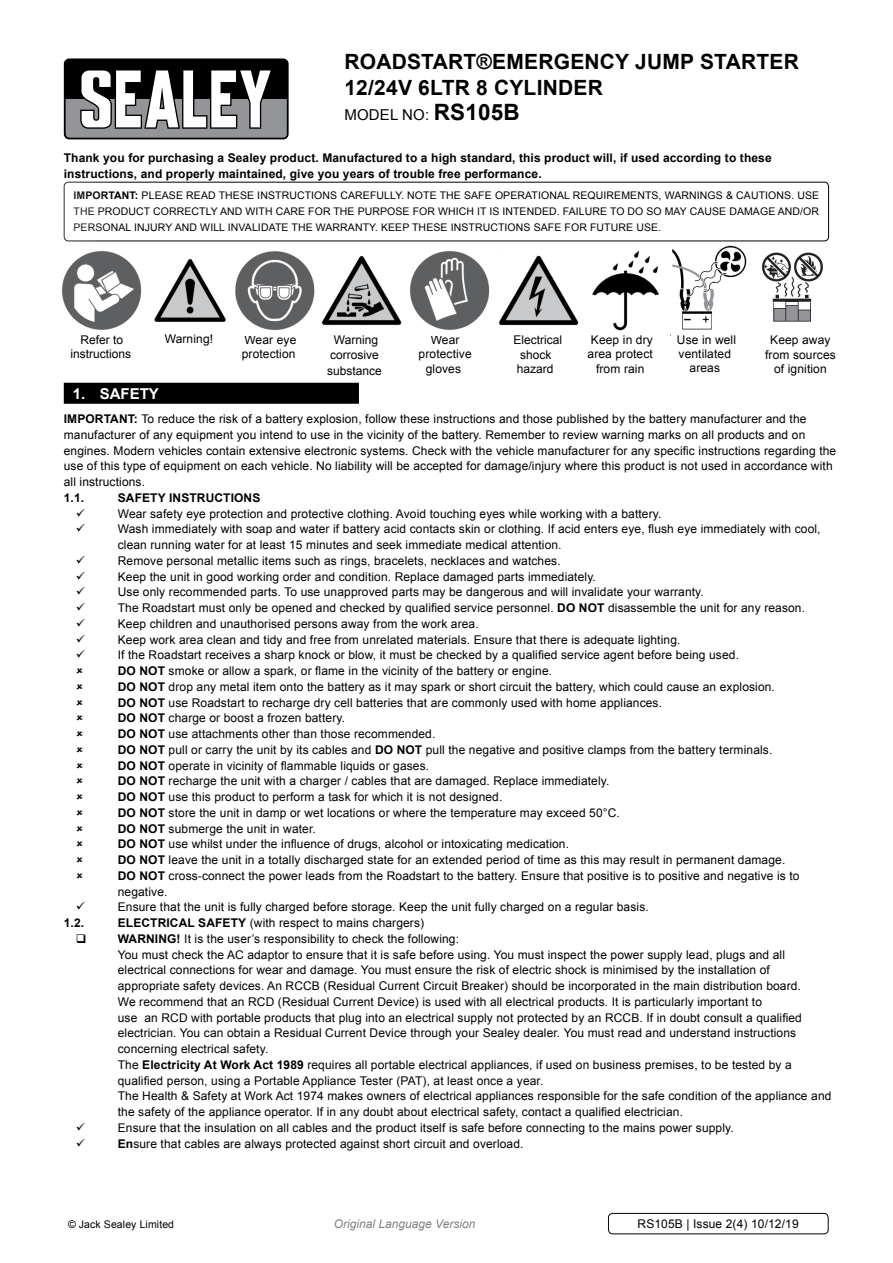
<style>
.page{position:relative;width:893px;height:1263px;background:#fff}
.page>*{position:absolute;margin:0;border:0;box-sizing:border-box;transform-origin:0 0}
.t1{font:700 21px/25.2px "Arial";letter-spacing:.01em;color:#000}
.t2{font:15px "Arial";letter-spacing:.01em;color:#000}
.t3{font:700 15px "Arial";color:#fff}
.t4{font:12px/15.8px "Arial";letter-spacing:.01em;color:#000}
.t5{font:700 12px/15.8px "Arial";letter-spacing:.01em;color:#000}
.t6{font:italic 12px "Arial";color:#808285}
.t7{font:10.5px/15.8px "Arial";letter-spacing:.01em;color:#000;text-align:justify}
.s1{font-weight:700;font-size:22.5px}
.s2{font-weight:700}
.s3{font-weight:400}
</style>
<div class="page">
<div style="left:64px;top:58px;width:225px;height:81px;background:#000;border-radius:5px"></div>
<svg style="left:66px;top:70px;width:221px;height:68px"></svg>
<div style="left:64px;top:182px;width:765px;height:59px;border:1px solid #000;border-radius:4px"></div>
<div style="left:64px;top:383px;width:295px;height:21px;background:#000"></div>
<div style="left:608px;top:1213px;width:220px;height:21px;border:1px solid #000;border-radius:4px"></div>
<img style="left:62px;top:251px;width:80px;height:79px">
<img style="left:410px;top:251px;width:169px;height:79px">
<img style="left:235px;top:251px;width:80px;height:79px">
<img style="left:321px;top:255px;width:81px;height:71px">
<img style="left:761px;top:252px;width:62px;height:70px">
<img style="left:592px;top:246px;width:155px;height:90px">
<img style="left:154px;top:259px;width:72px;height:63px">
<h1 class="t1" style="left:344px;top:50px;width:449px">Roadstart®emergency jump starter<br>12/24V 6ltr 8 cylinder</h1>
<p class="t2" style="left:344px;top:105px;width:177px">model no: <span class="s1">RS105B</span></p>
<p class="t5" style="left:64px;top:150px;width:709px">Thank you for purchasing a Sealey product. Manufactured to a high standard, this product will, if used according to these instructions, and properly maintained, give you years of trouble free performance.</p>
<p class="t7" style="left:74px;top:188px;width:747px"><span class="s2">IMPORTANT:</span> PLEASE READ THESE INSTRUCTIONS CAREFULLY. NOTE THE SAFE OPERATIONAL REQUIREMENTS, WARNINGS &amp; CAUTIONS. USE THE PRODUCT CORRECTLY AND WITH CARE FOR THE PURPOSE FOR WHICH IT IS INTENDED. FAILURE TO DO SO MAY CAUSE DAMAGE AND/OR PERSONAL INJURY AND WILL INVALIDATE THE WARRANTY. KEEP THESE INSTRUCTIONS SAFE FOR FUTURE USE.</p>
<p class="t4" style="left:165px;top:331px;width:50px">Warning!</p>
<p class="t4" style="left:677px;top:332px;width:61px;line-height:14.4px;text-align:center">Use in well ventilated areas</p>
<p class="t4" style="left:327px;top:332px;width:56px;text-align:center">Warning corrosive substance</p>
<p class="t4" style="left:765px;top:333px;width:72px;line-height:14.4px;text-align:center">Keep away from sources of ignition</p>
<p class="t4" style="left:587px;top:332px;width:67px;line-height:14.4px;text-align:center">Keep in dry area protect from rain</p>
<p class="t4" style="left:70px;top:333px;width:62px;line-height:14.4px;text-align:center">Refer to instructions</p>
<p class="t4" style="left:514px;top:333px;width:50px;line-height:14.4px">Electrical shock hazard</p>
<p class="t4" style="left:242px;top:333px;width:56px;line-height:14.4px">Wear eye protection</p>
<p class="t4" style="left:419px;top:333px;width:55px;line-height:14.4px;text-align:center">Wear protective gloves</p>
<p class="t3" style="left:73px;top:383px;width:88px">1. safety</p>
<p class="t5" style="left:64px;top:412px;width:14px">IMPO</p>
<p class="t5" style="left:95px;top:412px;width:18px">RTANT</p>
<p class="t4" style="left:64px;top:411px;width:774px;text-indent:70px"><span class="s2">:</span> To reduce the risk of a battery explosion, follow these instructions and those published by the battery manufacturer and the manufacturer of any equipment you intend to use in the vicinity of the battery. Remember to review warning marks on all products and on engines. Modern vehicles contain extensive electronic systems. Check with the vehicle manufacturer for any specific instructions regarding the use of this type of equipment on each vehicle. No liability will be accepted for damage/injury where this product is not used in accordance with all instructions.</p>
<p class="t5" style="left:64px;top:490px;width:22px">1.1.</p>
<p class="t5" style="left:118px;top:490px;width:9px">SAFETY</p>
<p class="t5" style="left:169px;top:490px;width:8px">INST</p>
<p class="t5" style="left:197px;top:490px;width:18px">RUCTIONS</p>
<p class="t4" style="left:118px;top:506px;width:704px">Wear safety eye protection and protective clothing. Avoid touching eyes while working with a battery.<br>Wash immediately with soap and water if battery acid contacts skin or clothing. If acid enters eye, flush eye immediately with cool, clean running water for at least 15 minutes and seek immediate medical attention.<br>Remove personal metallic items such as rings, bracelets, necklaces and watches.<br>Keep the unit in good working order and condition. Replace damaged parts immediately.<br>Use only recommended parts. To use unapproved parts may be dangerous and will invalidate your warranty.<br>The Roadstart must only be opened and checked by qualified service personnel. <span class="s2">DO NOT</span></p>
<p class="t4" style="left:608px;top:600px;width:198px">disassemble the unit for any reason.</p>
<p class="t4" style="left:118px;top:616px;width:623px">Keep children and unauthorised persons away from the work area.<br>Keep work area clean and tidy and free from unrelated materials. Ensure that there is adequate lighting.<br>If the Roadstart receives a sharp knock or blow, it must be checked by a qualified service agent before being used.</p>
<p class="t5" style="left:118px;top:663px;width:9px">DONOT</p>
<p class="t4" style="left:169px;top:663px;width:385px">smoke or allow a spark, or flame in the vicinity of the battery or engine.</p>
<p class="t5" style="left:118px;top:679px;width:31px">DO NOT</p>
<p class="t4" style="left:169px;top:679px;width:608px">drop any metal item onto the battery as it may spark or short circuit the battery, which could cause an explosion.</p>
<p class="t5" style="left:118px;top:695px;width:31px">DO NOT</p>
<p class="t4" style="left:169px;top:695px;width:495px">use Roadstart to recharge dry cell batteries that are commonly used with home appliances.</p>
<p class="t5" style="left:103px;top:711px;width:9px">DONOT</p>
<p class="t4" style="left:169px;top:710px;width:178px">charge or boost a frozen battery.</p>
<p class="t5" style="left:118px;top:726px;width:31px">DO NOT</p>
<p class="t4" style="left:169px;top:726px;width:268px">use attachments other than those recommended.</p>
<p class="t5" style="left:118px;top:742px;width:31px">DO NOT</p>
<p class="t4" style="left:169px;top:742px;width:605px">pull or carry the unit by its cables and <span class="s2">do not</span> pull the negative and positive clamps from the battery terminals.</p>
<p class="t5" style="left:118px;top:758px;width:31px">DO NOT</p>
<p class="t4" style="left:169px;top:758px;width:262px">operate in vicinity of flammable liquids or gases.</p>
<p class="t5" style="left:118px;top:774px;width:31px">DO NOT</p>
<p class="t4" style="left:169px;top:773px;width:442px">recharge the unit with a charger / cables that are damaged. Replace immediately.</p>
<p class="t5" style="left:118px;top:789px;width:31px">DO NOT</p>
<p class="t4" style="left:169px;top:789px;width:335px">use this product to perform a task for which it is not designed.</p>
<p class="t5" style="left:118px;top:805px;width:31px">DO NOT</p>
<p class="t4" style="left:169px;top:805px;width:453px">store the unit in damp or wet locations or where the temperature may exceed 50°C.</p>
<p class="t5" style="left:118px;top:821px;width:31px">DO NOT</p>
<p class="t4" style="left:169px;top:821px;width:149px">submerge the unit in water.</p>
<p class="t5" style="left:118px;top:837px;width:31px">DO NOT</p>
<p class="t4" style="left:169px;top:836px;width:402px">use whilst under the influence of drugs, alcohol or intoxicating medication.</p>
<p class="t5" style="left:118px;top:852px;width:31px">DO NOT</p>
<p class="t4" style="left:169px;top:852px;width:618px">leave the unit in a totally discharged state for an extended period of time as this may result in permanent damage.</p>
<p class="t5" style="left:103px;top:868px;width:46px"><span class="s3">-</span>DO NOT</p>
<p class="t4" style="left:169px;top:868px;width:632px">cross-connect the power leads from the Roadstart to the battery. Ensure that positive is to positive and negative is to</p>
<p class="t4" style="left:118px;top:884px;width:51px">negative.</p>
<p class="t4" style="left:103px;top:899px;width:9px">E</p>
<p class="t4" style="left:126px;top:899px;width:524px">nsure that the unit is fully charged before storage. Keep the unit fully charged on a regular basis.</p>
<p class="t5" style="left:64px;top:915px;width:38px">1.2. ELECT</p>
<p class="t5" style="left:158px;top:915px;width:17px">RICAL</p>
<p class="t5" style="left:198px;top:915px;width:9px">SAFETY</p>
<p class="t4" style="left:250px;top:915px;width:176px">(with respect to mains chargers)</p>
<p class="t5" style="left:118px;top:931px;width:37px">WARNING</p>
<p class="t4" style="left:118px;top:931px;width:715px;text-indent:59px"><span class="s2">!</span> It is the user’s responsibility to check the following:<br>You must check the AC adaptor to ensure that it is safe before using. You must inspect the power supply lead, plugs and all electrical connections for wear and damage. You must ensure the risk of electric shock is minimised by the installation of appropriate safety devices. An RCCB (Residual Current Circuit Breaker) should be incorporated in the main distribution board.<br>We recommend that an RCD (Residual Current Device) is used with all electrical products. It is particularly important to<br>use an RCD with portable products that plug into an electrical supply not protected by an RCCB. If in doubt consult a qualified electrician. You can obtain a Residual Current Device through your Sealey dealer. You must read and understand instructions concerning electrical safety.<br>The <span class="s2">Electricity At Work Act 1989</span> requires all portable electrical appliances, if used on business premises, to be tested by a qualified person, using a Portable Appliance Tester (PAT), at least once a year.<br>The Health &amp; Safety at Work Act 1974 makes owners of electrical appliances responsible for the safe condition of the appliance and the safety of the appliance operator. If in any doubt about electrical safety, contact a qualified electrician.</p>
<p class="t4" style="left:103px;top:1120px;width:9px">E</p>
<p class="t4" style="left:126px;top:1120px;width:609px">nsure that the insulation on all cables and the product itself is safe before connecting to the mains power supply.</p>
<p class="t5" style="left:103px;top:1136px;width:9px">E</p>
<p class="t4" style="left:126px;top:1135px;width:399px"><span class="s2">n</span>sure that cables are always protected against short circuit and overload.</p>
<p class="t7" style="left:68px;top:1217px;width:108px">© Jack Sealey Limited</p>
<p class="t6" style="left:334px;top:1216px;width:143px">Original Language Version</p>
<p class="t4" style="left:637px;top:1216px;width:163px">RS105B | Issue 2(4) 10/12/19</p>
</div>
